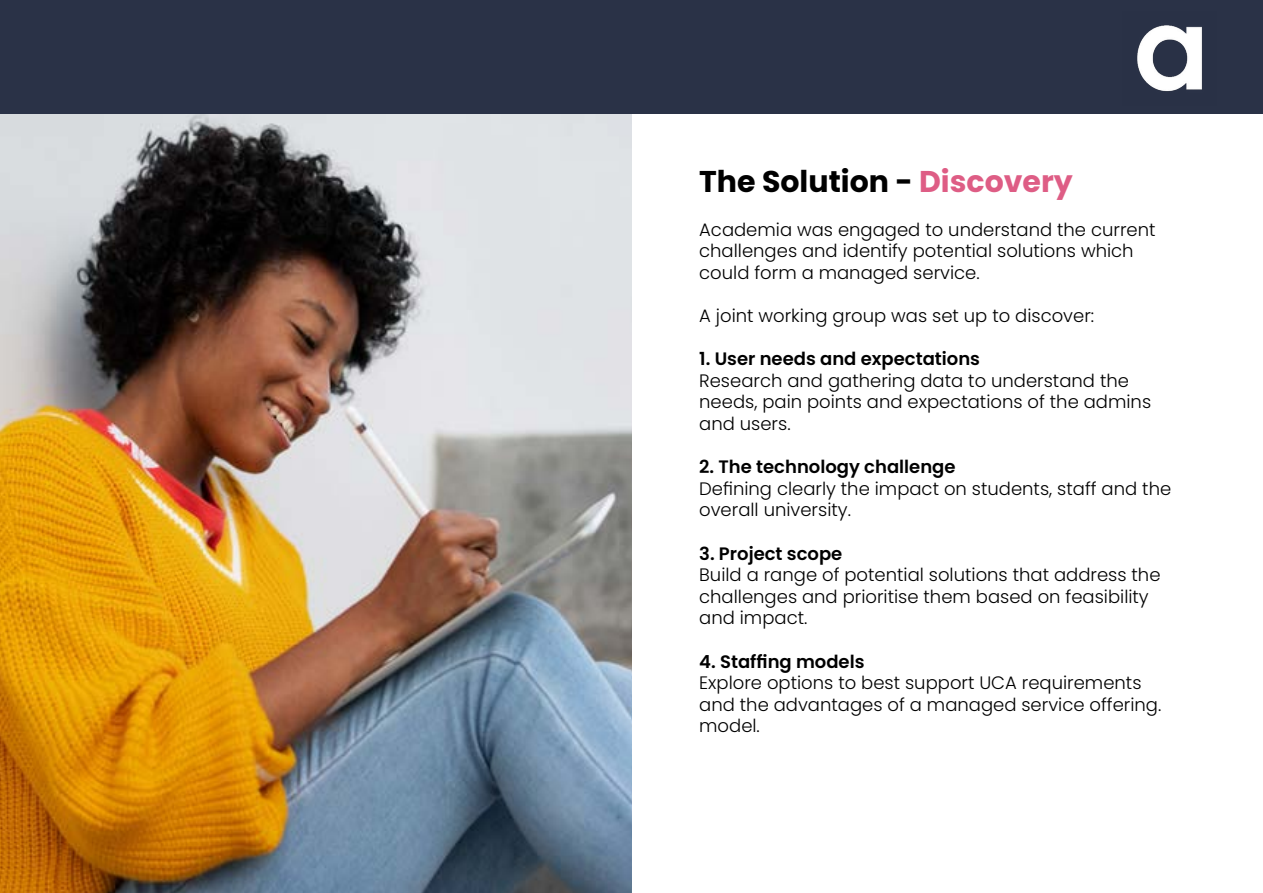
<style>
.page{position:relative;width:1263px;height:893px;background:#fff}
.page>*{position:absolute;margin:0;border:0;box-sizing:border-box;transform-origin:0 0}
.t1{font:700 30px "Poppins";color:#000}
.t2{font:300 18px/21.6px "Poppins";color:#000}
.t3{font:600 18px "Poppins";color:#000}
.s1{color:#de5d85}
</style>
<div class="page">
<img style="left:0;top:114px;width:631px;height:779px">
<div style="left:0;top:0;width:1263px;height:114px;background:#2a3247"></div>
<img style="left:1137px;top:25px;width:65px;height:67px">
<h1 class="t1" style="left:699px;top:164px;width:375px">The Solution - <span class="s1">Discovery</span></h1>
<p class="t2" style="left:699px;top:219px;width:458px">Academia was engaged to understand the current challenges and identify potential solutions which could form a managed service.</p>
<p class="t2" style="left:699px;top:305px;width:396px">A joint working group was set up to discover:</p>
<p class="t3" style="left:699px;top:348px;width:282px">1. User needs and expectations</p>
<p class="t2" style="left:699px;top:370px;width:453px">Research and gathering data to understand the needs, pain points and expectations of the admins and users.</p>
<p class="t3" style="left:699px;top:456px;width:258px">2. The technology challenge</p>
<p class="t2" style="left:699px;top:478px;width:473px">Defining clearly the impact on students, staff and the overall university.</p>
<p class="t3" style="left:699px;top:543px;width:145px">3. Project scope</p>
<p class="t2" style="left:699px;top:564px;width:463px">Build a range of potential solutions that address the challenges and prioritise them based on feasibility and impact.</p>
<p class="t3" style="left:699px;top:651px;width:167px">4. Staffing models</p>
<p class="t2" style="left:699px;top:672px;width:464px">Explore options to best support UCA requirements and the advantages of a managed service offering. model.</p>
</div>
